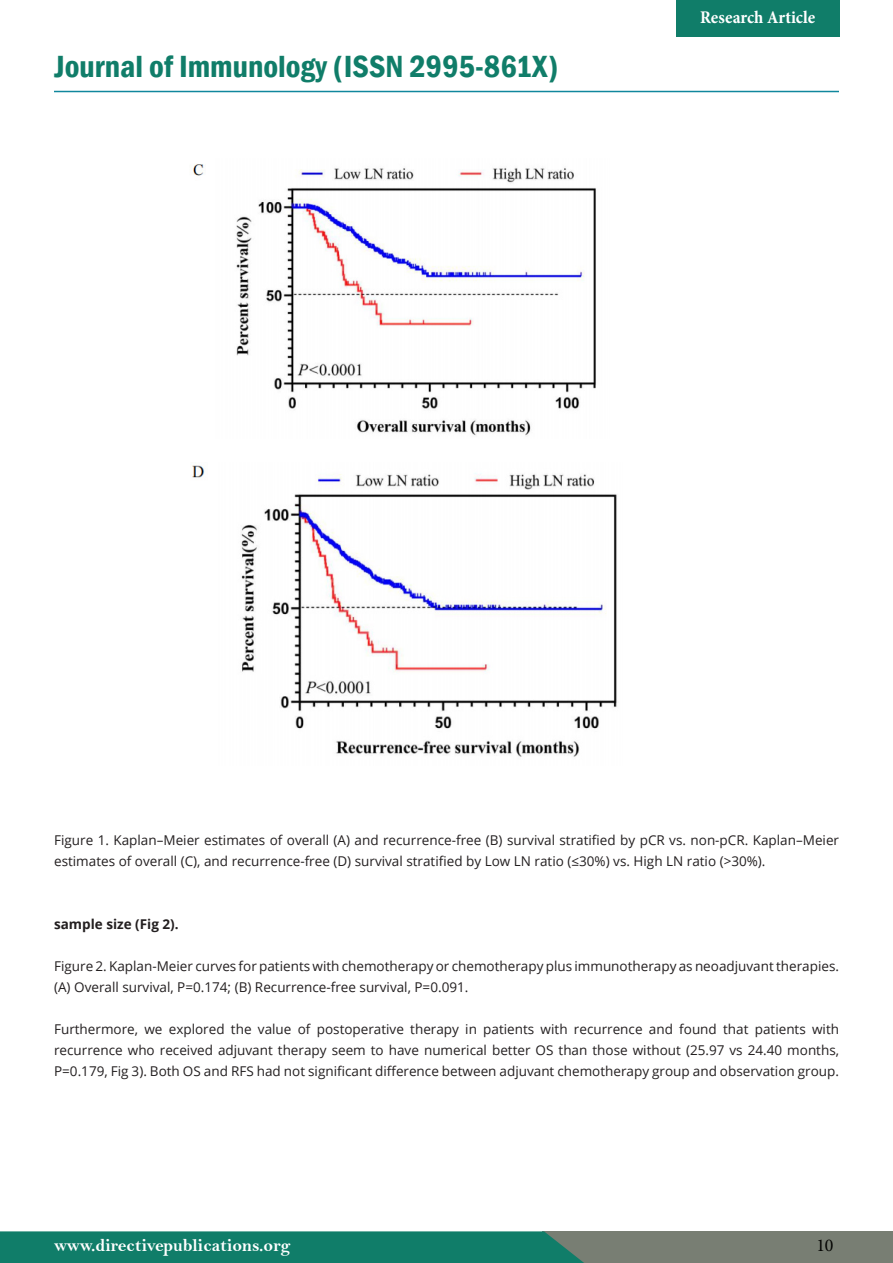
<style>
.page{position:relative;width:893px;height:1263px;background:#fff}
.page>*{position:absolute;margin:0;border:0;box-sizing:border-box;transform-origin:0 0}
.t1{font:600 condensed 31.5px "Franklin Gothic";color:#107d69}
.t2{font:18px "Bell MT Bold";color:#fff}
.t3{font:700 condensed 18px "Minion Pro";color:#fff}
.t4{font:18px "Minion Pro";color:#040503}
.t5{font:13.5px/21px "Open Sans";color:#231f20}
.t6{font:700 13.5px "Open Sans";color:#231f20}
</style>
<div class="page">
<hr style="left:54px;top:91px;width:785px;height:1px;background:#10879d">
<img style="left:193px;top:164px;width:403px;height:272px">
<img style="left:192px;top:465px;width:425px;height:292px">
<div style="left:676px;top:0;width:163px;height:37px;background:#107d69"></div>
<div style="left:542px;top:1231px;width:351px;height:32px;background:#787e73"></div>
<div style="left:0;top:1231px;width:584px;height:32px;background:#107d69"></div>
<p class="t1" style="left:54px;top:45px;width:506px">Journal of Immunology (ISSN 2995-861X)</p>
<p class="t3" style="left:700px;top:5px;width:117px">Research Article</p>
<p class="t5" style="left:54px;top:829px;width:786px">Figure 1. Kaplan–Meier estimates of overall (A) and recurrence-free (B) survival stratified by pCR vs. non-pCR. Kaplan–Meier estimates of overall (C), and recurrence-free (D) survival stratified by Low LN ratio (≤30%) vs. High LN ratio (&gt;30%).</p>
<p class="t6" style="left:54px;top:915px;width:126px">sample size (Fig 2).</p>
<p class="t5" style="left:54px;top:955px;width:786px">Figure 2. Kaplan-Meier curves for patients with chemotherapy or chemotherapy plus immunotherapy as neoadjuvant therapies. (A) Overall survival, P=0.174; (B) Recurrence-free survival, P=0.091.</p>
<p class="t5" style="left:54px;top:1018px;width:786px;text-align:justify">Furthermore, we explored the value of postoperative therapy in patients with recurrence and found that patients with recurrence who received adjuvant therapy seem to have numerical better OS than those without (25.97 vs 24.40 months, P=0.179, Fig 3). Both OS and RFS had not significant difference between adjuvant chemotherapy group and observation group.</p>
<p class="t2" style="left:54px;top:1234px;width:238px">www.directivepublications.org</p>
<p class="t4" style="left:816px;top:1233px;width:19px">10</p>
</div>
